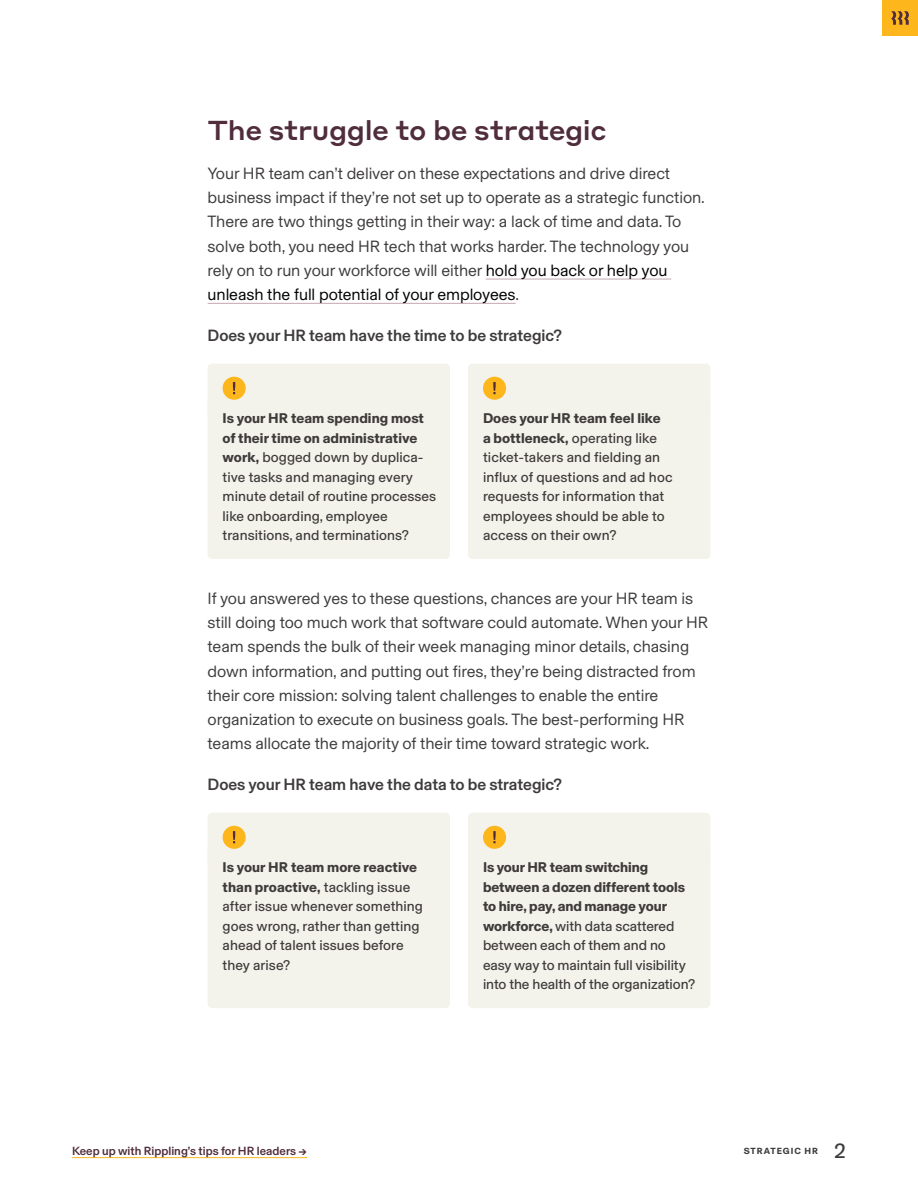
<style>
.page{position:relative;width:918px;height:1188px;background:#fff}
.page>*{position:absolute;margin:0;border:0;box-sizing:border-box;transform-origin:0 0}
.t1{font:500 27px "Styrene A";letter-spacing:-.015em;color:#502d3c}
.t2{font:21px "Basel Grotesk";color:#3e3b3b}
.P2{font:16.5px/24.3px "Basel Grotesk";letter-spacing:-.005em;color:#3e3b3b}
.t3{font:500 16.5px "Basel Grotesk";color:#3e3b3b}
.P3_boxed{font:14.25px/19.5px "Basel Grotesk";letter-spacing:.005em;color:#3e3b3b}
.t4{font:500 12px "Basel Grotesk";letter-spacing:.005em;color:#502d3c}
.t5{font:700 9px "Basel Grotesk";letter-spacing:.11em;color:#3e3b3b}
.s1{color:#000}
.s2{font-weight:700}
</style>
<div class="page">
<div style="left:882px;top:0;width:36px;height:36px;background:#fdb71c"></div>
<svg style="left:891px;top:11px;width:18px;height:14px"></svg>
<hr style="left:72px;top:1157px;width:235px;height:1px;background:#fdb71c">
<hr style="left:486px;top:279px;width:185px;height:1px;background:#c4a7b6">
<hr style="left:208px;top:303px;width:308px;height:1px;background:#c4a7b6">
<div style="left:208px;top:364px;width:242px;height:54px;background:#f4f3eb;border-radius:4px"></div>
<div style="left:208px;top:398px;width:242px;height:161px;background:#f4f3eb;border-radius:4px"></div>
<div style="left:223px;top:377px;width:23px;height:22px;background:#fdb71c;border-radius:50%"></div>
<svg style="left:233px;top:382px;width:2px;height:12px"></svg>
<div style="left:468px;top:364px;width:242px;height:54px;background:#f4f3eb;border-radius:4px"></div>
<div style="left:468px;top:398px;width:242px;height:161px;background:#f4f3eb;border-radius:4px"></div>
<div style="left:483px;top:377px;width:23px;height:22px;background:#fdb71c;border-radius:50%"></div>
<svg style="left:493px;top:382px;width:3px;height:12px"></svg>
<div style="left:208px;top:813px;width:242px;height:54px;background:#f4f3eb;border-radius:4px"></div>
<div style="left:208px;top:847px;width:242px;height:161px;background:#f4f3eb;border-radius:4px"></div>
<div style="left:223px;top:826px;width:23px;height:22px;background:#fdb71c;border-radius:50%"></div>
<svg style="left:233px;top:831px;width:2px;height:12px"></svg>
<div style="left:468px;top:813px;width:242px;height:54px;background:#f4f3eb;border-radius:4px"></div>
<div style="left:468px;top:847px;width:242px;height:161px;background:#f4f3eb;border-radius:4px"></div>
<div style="left:483px;top:826px;width:23px;height:22px;background:#fdb71c;border-radius:50%"></div>
<svg style="left:493px;top:831px;width:3px;height:12px"></svg>
<h2 class="t1" style="left:208px;top:107px;width:401px">The struggle to be strategic</h2>
<p class="P2" style="left:208px;top:160px;width:499px">Your HR team can’t deliver on these expectations and drive direct business impact if they’re not set up to operate as a strategic function.<br>There are two things getting in their way: a lack of time and data. To solve both, you need HR tech that works harder. The technology you rely on to run your workforce will either <span class="s1">hold you back or help you unleash the full potential of your employees</span>.</p>
<h4 class="t3" style="left:208px;top:324px;width:356px">Does your HR team have the time to be strategic?</h4>
<p class="P3_boxed" style="left:223px;top:408px;width:215px"><span class="s2">Is your HR team spending most of their time on administrative work,</span> bogged down by duplica&shy;tive tasks and managing every minute detail of routine processes like onboarding, employee transitions, and terminations?</p>
<p class="P3_boxed" style="left:483px;top:408px;width:191px"><span class="s2">Does your HR team feel like<br>a bottleneck,</span> operating like ticket-takers and fielding an influx of questions and ad hoc requests for information that employees should be able to access on their own?</p>
<p class="P2" style="left:208px;top:585px;width:502px">If you answered yes to these questions, chances are your HR team is still doing too much work that software could automate. When your HR team spends the bulk of their week managing minor details, chasing down information, and putting out fires, they’re being distracted from their core mission: solving talent challenges to enable the entire organization to execute on business goals. The best-performing HR teams allocate the majority of their time toward strategic work.</p>
<h4 class="t3" style="left:208px;top:773px;width:356px">Does your HR team have the data to be strategic?</h4>
<p class="P3_boxed" style="left:223px;top:857px;width:202px"><span class="s2">Is your HR team more reactive than proactive,</span> tackling issue after issue whenever something goes wrong, rather than getting ahead of talent issues before they arise?</p>
<p class="P3_boxed" style="left:483px;top:857px;width:214px"><span class="s2">Is your HR team switching between a dozen different tools to hire, pay, and manage your workforce,</span> with data scattered between each of them and no easy way to maintain full visibility into the health of the organization?</p>
<p class="t4" style="left:72px;top:1142px;width:237px">Keep up with Rippling’s tips for HR leaders →</p>
<p class="t5" style="left:744px;top:1145px;width:76px">STRATEGIC HR</p>
<p class="t2" style="left:834px;top:1137px;width:13px">2</p>
</div>
